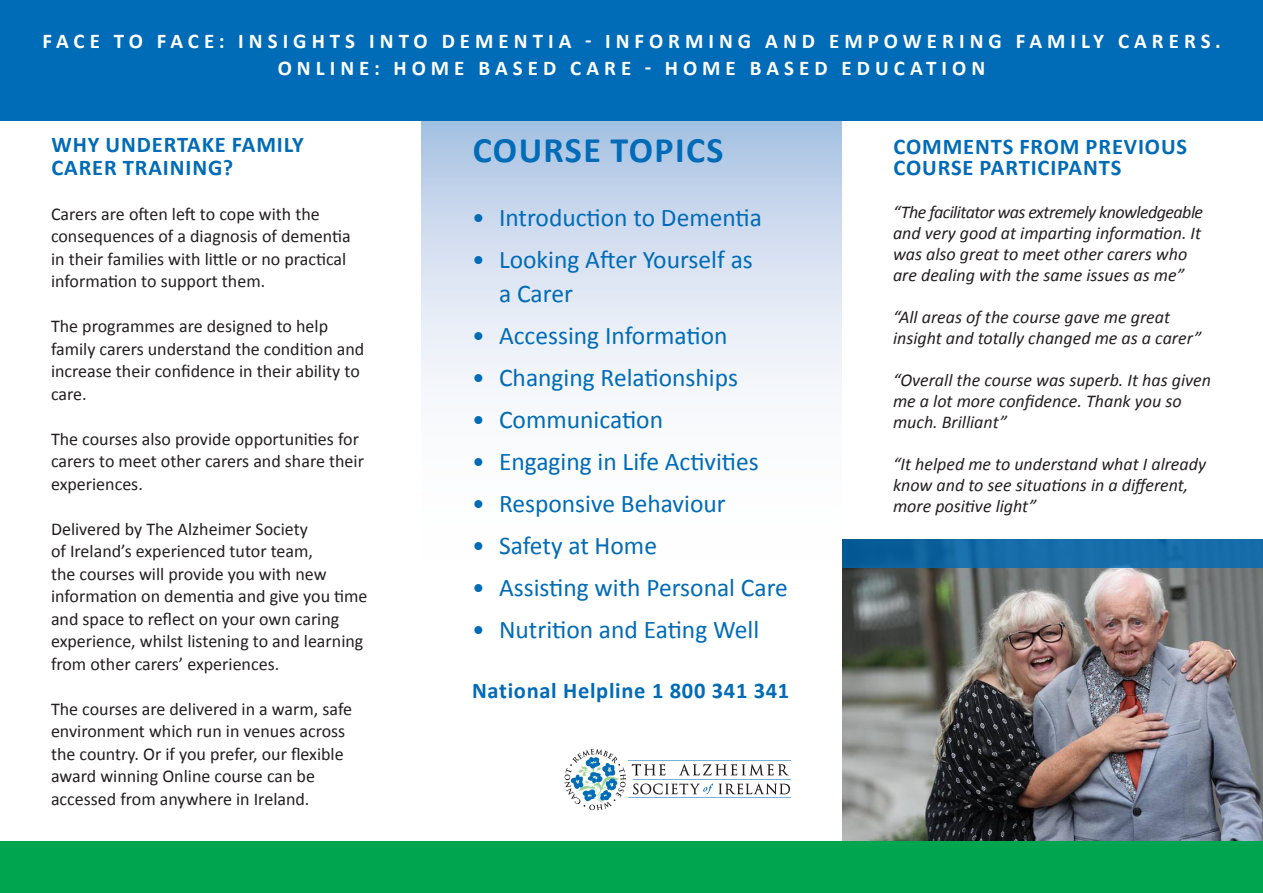
<style>
.page{position:relative;width:1263px;height:893px;background:#fff}
.page>*{position:absolute;margin:0;border:0;box-sizing:border-box;transform-origin:0 0}
.CONTACT_HEADING{font:700 36px "Calibri";letter-spacing:.04em;color:#006bb6}
.t1{font:25.5px/33.5px "Calibri";color:#006bb6}
.CONTACT_HEADING-2{font:700 22.5px/22.5px "Calibri";letter-spacing:.04em;color:#006bb6}
.CONTACT_HEADING-3{font:700 21px "Calibri";letter-spacing:.24em;color:#fff}
.CONTACT_HEADING-4{font:18px/22.5px "Calibri";color:#231f20}
.CONTACT_HEADING-5{font:italic 18px/21px "Calibri";color:#231f20}
</style>
<div class="page">
<svg style="left:421px;top:120px;width:421px;height:273px;background:#d2dff0"></svg>
<img style="left:842px;top:568px;width:421px;height:274px">
<div style="left:0;top:842px;width:1263px;height:51px;background:#00a64f"></div>
<div style="left:842px;top:540px;width:421px;height:28px;background:linear-gradient(to right,#0b609b,#1b72ae)"></div>
<svg style="left:565px;top:749px;width:226px;height:61px"></svg>
<div style="left:0;top:0;width:1263px;height:120px;background:#006bb6"></div>
<p class="CONTACT_HEADING-3" style="left:43px;top:28px;width:1180px">FACE TO FACE: INSIGHTS INTO DEMENTIA - INFORMING AND EMPOWERING FAMILY CARERS.</p>
<p class="CONTACT_HEADING-3" style="left:278px;top:55px;width:709px">ONLINE: HOME BASED CARE - HOME BASED EDUCATION</p>
<p class="CONTACT_HEADING-2" style="left:51px;top:133px;width:254px">WHY UNDERTAKE FAMILY<br>CARER TRAINING?</p>
<p class="CONTACT_HEADING-4" style="left:51px;top:203px;width:301px">Carers are often left to cope with the consequences of a diagnosis of dementia in their families with little or no practical information to support them.</p>
<p class="CONTACT_HEADING-4" style="left:51px;top:315px;width:315px">The programmes are designed to help family carers understand the condition and increase their confidence in their ability to care.</p>
<p class="CONTACT_HEADING-4" style="left:51px;top:428px;width:314px">The courses also provide opportunities for carers to meet other carers and share their experiences.</p>
<p class="CONTACT_HEADING-4" style="left:51px;top:518px;width:318px">Delivered by The Alzheimer Society<br>of Ireland’s experienced tutor team,<br>the courses will provide you with new information on dementia and give you time and space to reflect on your own caring experience, whilst listening to and learning from other carers’ experiences.</p>
<p class="CONTACT_HEADING-4" style="left:51px;top:698px;width:302px">The courses are delivered in a warm, safe environment which run in venues across the country. Or if you prefer, our flexible award winning Online course can be accessed from anywhere in Ireland.</p>
<p class="CONTACT_HEADING" style="left:473px;top:127px;width:252px">COURSE TOPICS</p>
<p class="t1" style="left:472px;top:201px;width:291px">• Introduction to Dementia</p>
<p class="t1" style="left:499px;top:243px;width:255px;text-indent:-27px">• Looking After Yourself as a Carer</p>
<p class="t1" style="left:472px;top:319px;width:257px">• Accessing Information</p>
<p class="t1" style="left:472px;top:361px;width:268px">• Changing Relationships</p>
<p class="t1" style="left:472px;top:403px;width:193px">• Communication</p>
<p class="t1" style="left:472px;top:445px;width:288px">• Engaging in Life Activities</p>
<p class="t1" style="left:472px;top:487px;width:255px">• Responsive Behaviour</p>
<p class="t1" style="left:472px;top:529px;width:187px">• Safety at Home</p>
<p class="t1" style="left:472px;top:571px;width:317px">• Assisting with Personal Care</p>
<p class="t1" style="left:472px;top:613px;width:289px">• Nutrition and Eating Well</p>
<p class="CONTACT_HEADING-2" style="left:472px;top:679px;width:319px">National Helpline 1 800 341 341</p>
<p class="CONTACT_HEADING-2" style="left:893px;top:136px;width:295px;line-height:21px">COMMENTS FROM PREVIOUS<br>COURSE PARTICIPANTS</p>
<p class="CONTACT_HEADING-5" style="left:893px;top:201px;width:312px">“The facilitator was extremely knowledgeable and very good at imparting information. It was also great to meet other carers who are dealing with the same issues as me”</p>
<p class="CONTACT_HEADING-5" style="left:893px;top:306px;width:310px">“All areas of the course gave me great insight and totally changed me as a carer”</p>
<p class="CONTACT_HEADING-5" style="left:893px;top:369px;width:319px">“Overall the course was superb. It has given me a lot more confidence. Thank you so much. Brilliant”</p>
<p class="CONTACT_HEADING-5" style="left:893px;top:453px;width:315px">“It helped me to understand what I already know and to see situations in a different, more positive light”</p>
</div>
